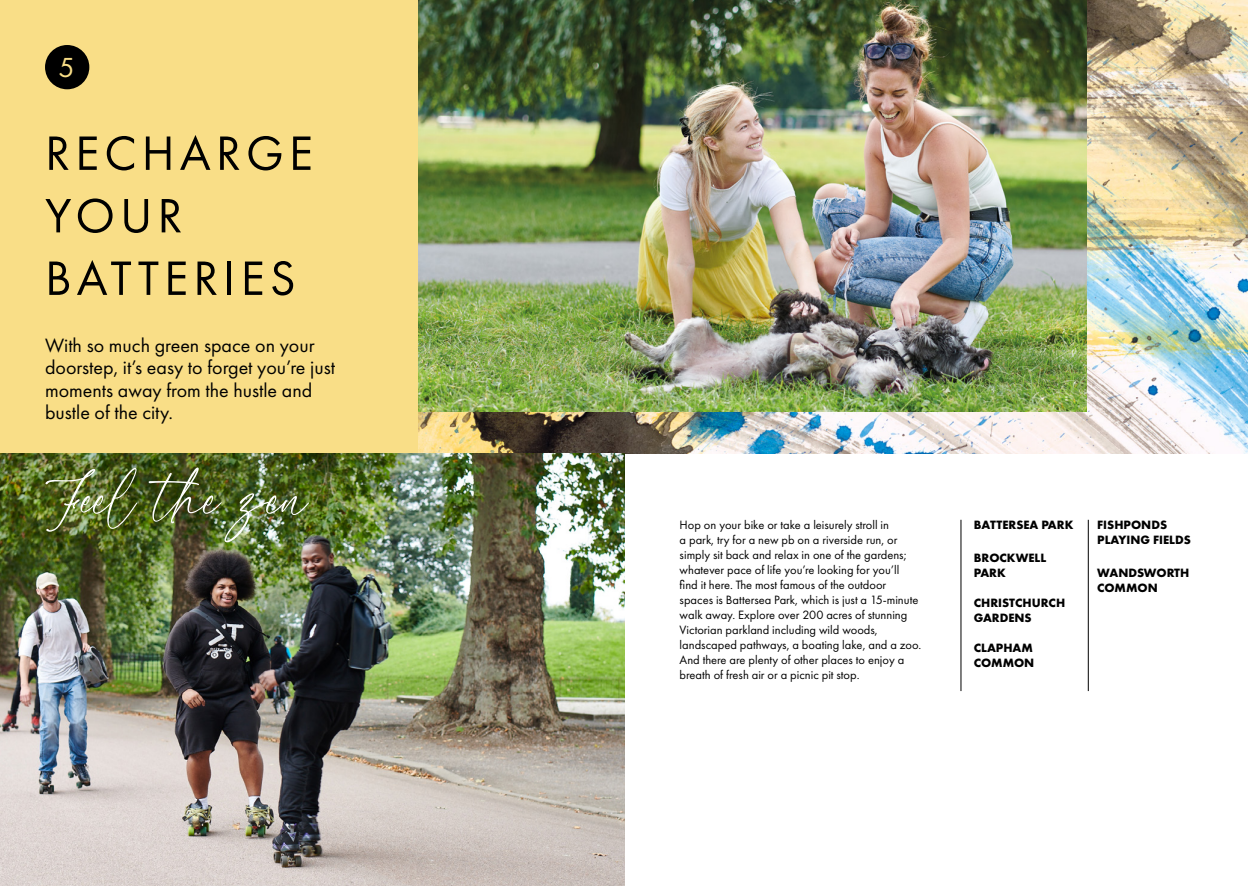
<style>
.page{position:relative;width:1248px;height:886px;background:#fff}
.page>*{position:absolute;margin:0;border:0;box-sizing:border-box;transform-origin:0 0}
.t1{font:65px "Hamilton";color:#fff}
.t2{font:50px/62.5px "Futura PT";letter-spacing:.1em;color:#000}
.t3{font:28.62px "Futura PT";color:#f9de87}
.t4{font:20px/22.5px "Futura PT";color:#000}
.t5{font:12.5px/15px "Futura PT";color:#000}
.t6{font:700 12.5px/15px "Futura PT";color:#000}
</style>
<div class="page">
<div style="left:0;top:0;width:624px;height:886px;background:#f9de87"></div>
<img style="left:418px;top:0;width:829px;height:454px">
<img style="left:0;top:454px;width:624px;height:432px">
<img style="left:418px;top:0;width:668px;height:411px">
<hr style="left:1087px;top:520px;width:1px;height:171px;background:#000">
<hr style="left:960px;top:520px;width:1px;height:171px;background:#000">
<div style="left:45px;top:45px;width:44px;height:44px;background:#000;border-radius:50%"></div>
<h3 class="t3" style="left:58px;top:50px;width:18px">5</h3>
<h2 class="t2" style="left:45px;top:122px;width:269px">RECHARGE<br>YOUR<br>BATTERIES</h2>
<h3 class="t4" style="left:45px;top:334px;width:291px">With so much green space on your doorstep, it’s easy to forget you’re just moments away from the hustle and bustle of the city.</h3>
<h1 class="t1" style="left:45px;top:452px;width:264px">Feel the zen</h1>
<p class="t5" style="left:679px;top:517px;width:243px">Hop on your bike or take a leisurely stroll in<br>a park, try for a new pb on a riverside run, or simply sit back and relax in one of the gardens; whatever pace of life you’re looking for you’ll<br>find it here. The most famous of the outdoor spaces is Battersea Park, which is just a 15-minute walk away. Explore over 200 acres of stunning Victorian parkland including wild woods, landscaped pathways, a boating lake, and a zoo.<br>And there are plenty of other places to enjoy a breath of fresh air or a picnic pit stop.</p>
<p class="t6" style="left:973px;top:517px;width:101px">BATTERSEA PARK</p>
<p class="t6" style="left:973px;top:550px;width:74px">BROCKWELL<br>PARK</p>
<p class="t6" style="left:973px;top:595px;width:93px">CHRISTCHURCH<br>GARDENS</p>
<p class="t6" style="left:973px;top:640px;width:62px">CLAPHAM<br>COMMON</p>
<p class="t6" style="left:1097px;top:517px;width:95px">FISHPONDS<br>PLAYING FIELDS</p>
<p class="t6" style="left:1097px;top:565px;width:94px">WANDSWORTH<br>COMMON</p>
</div>
